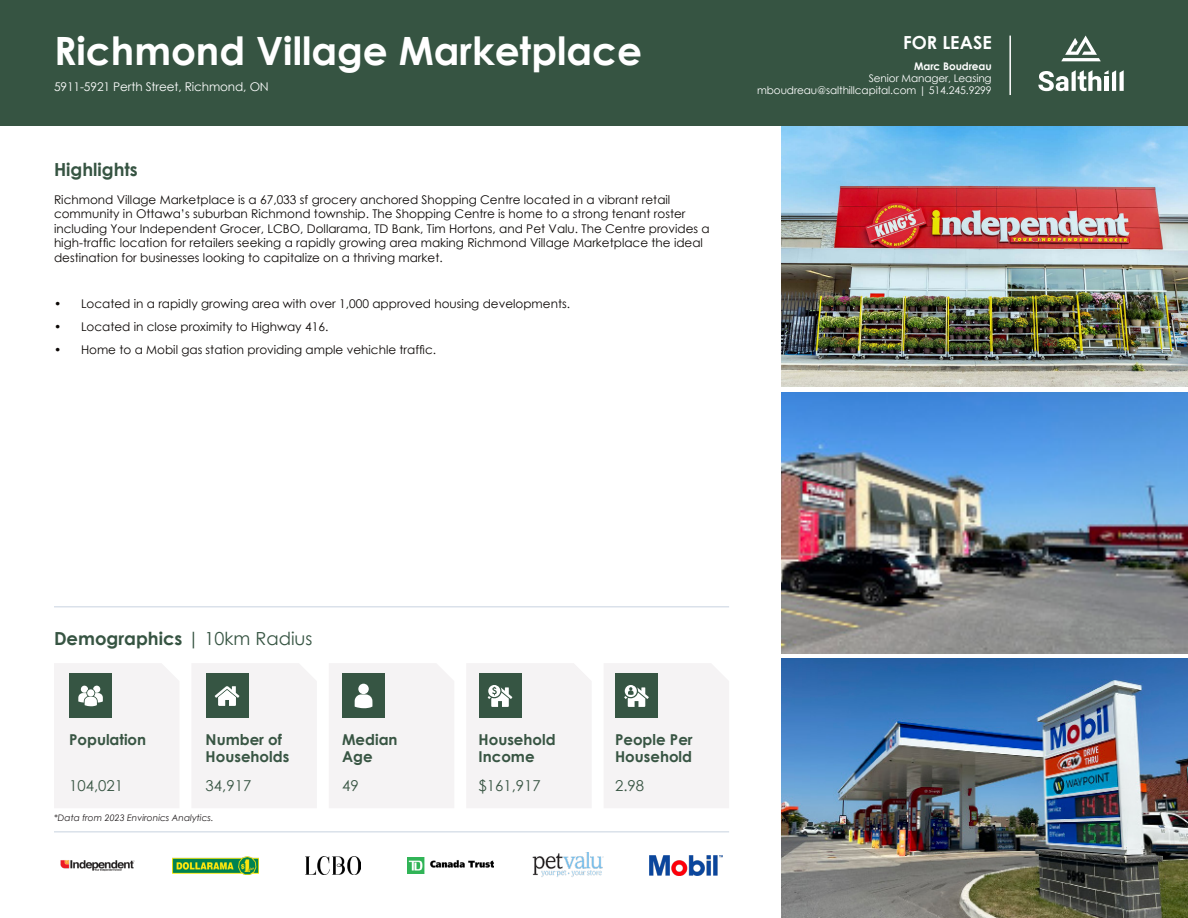
<style>
.page{position:relative;width:1188px;height:918px;background:#fff}
.page>*{position:absolute;margin:0;border:0;box-sizing:border-box;transform-origin:0 0}
.t1{font:700 39px "Century Gothic";color:#fff}
.t2{font:700 18px "Century Gothic";color:#365442}
.t3{font:700 18px "Century Gothic";color:#fff}
.PlaceName{font:700 15px/16.5px "Century Gothic";color:#385543}
.PlaceName-2{font:15px "Century Gothic";color:#385543}
.Body_Bullets{font:12px/14.4px "Century Gothic";color:#0c0806}
.t4{font:12px "Century Gothic";letter-spacing:-.01em;color:#fff}
.t5{font:10.5px "Century Gothic";letter-spacing:-.01em;color:#fff}
.t6{font:700 10.5px "Century Gothic";letter-spacing:-.01em;color:#fff}
.t7{font:italic 9px "Century Gothic";color:#231f20}
.s1{font-weight:400}
</style>
<div class="page">
<img style="left:782px;top:125px;width:406px;height:262px">
<div style="left:0;top:0;width:1188px;height:125px;background:#365442"></div>
<img style="left:782px;top:392px;width:406px;height:261px">
<img style="left:782px;top:659px;width:406px;height:259px">
<hr style="left:54px;top:831px;width:675px;height:2px;background:#dae1ea">
<hr style="left:54px;top:606px;width:675px;height:2px;background:#dae1ea">
<svg style="left:54px;top:663px;width:125px;height:145px"></svg>
<svg style="left:467px;top:663px;width:124px;height:145px"></svg>
<svg style="left:192px;top:663px;width:125px;height:145px"></svg>
<svg style="left:329px;top:663px;width:125px;height:145px"></svg>
<div style="left:358px;top:684px;width:11px;height:10px;background:#fff;border-radius:50%"></div>
<img style="left:172px;top:857px;width:86px;height:17px">
<img style="left:60px;top:860px;width:75px;height:11px">
<img style="left:305px;top:856px;width:55px;height:19px">
<img style="left:408px;top:858px;width:86px;height:15px">
<img style="left:532px;top:852px;width:72px;height:25px">
<img style="left:650px;top:855px;width:72px;height:21px">
<hr style="left:1009px;top:36px;width:2px;height:59px;background:#fff">
<svg style="left:1061px;top:36px;width:40px;height:25px"></svg>
<svg style="left:1038px;top:70px;width:86px;height:21px"></svg>
<svg style="left:604px;top:663px;width:125px;height:145px"></svg>
<p class="t1" style="left:54px;top:21px;width:590px">Richmond Village Marketplace</p>
<p class="t4" style="left:54px;top:78px;width:216px">5911-5921 Perth Street, Richmond, ON</p>
<p class="t2" style="left:54px;top:155px;width:85px">Highlights</p>
<p class="Body_Bullets" style="left:54px;top:192px;width:657px">Richmond Village Marketplace is a 67,033 sf grocery anchored Shopping Centre located in a vibrant retail community in Ottawa’s suburban Richmond township. The Shopping Centre is home to a strong tenant roster including Your Independent Grocer, LCBO, Dollarama, TD Bank, Tim Hortons, and Pet Valu. The Centre provides a high-traffic location for retailers seeking a rapidly growing area making Richmond Village Marketplace the ideal destination for businesses looking to capitalize on a thriving market.</p>
<p class="Body_Bullets" style="left:54px;top:296px;width:518px">• Located in a rapidly growing area with over 1,000 approved housing developments.</p>
<p class="Body_Bullets" style="left:54px;top:319px;width:276px">• Located in close proximity to Highway 416.</p>
<p class="Body_Bullets" style="left:54px;top:342px;width:384px">• Home to a Mobil gas station providing ample vehichle traffic.</p>
<p class="t3" style="left:903px;top:29px;width:90px">FOR LEASE</p>
<p class="t6" style="left:914px;top:58px;width:79px">Marc Boudreau</p>
<p class="t5" style="left:869px;top:70px;width:124px">Senior Manager, Leasing</p>
<p class="t5" style="left:757px;top:82px;width:236px">mboudreau@salthillcapital.com | 514.245.9299</p>
<p class="t2" style="left:54px;top:625px;width:260px">Demographics <span class="s1">| 10km Radius</span></p>
<p class="PlaceName" style="left:69px;top:731px;width:79px">Population</p>
<p class="PlaceName-2" style="left:69px;top:775px;width:56px">104,021</p>
<p class="PlaceName" style="left:206px;top:731px;width:85px">Number of<br>Households</p>
<p class="PlaceName-2" style="left:206px;top:775px;width:47px">34,917</p>
<p class="t7" style="left:54px;top:812px;width:161px">*Data from 2023 Environics Analytics.</p>
<p class="PlaceName" style="left:342px;top:731px;width:57px">Median</p>
<p class="PlaceName" style="left:342px;top:747px;width:32px">Age</p>
<p class="PlaceName-2" style="left:342px;top:775px;width:18px">49</p>
<p class="PlaceName" style="left:479px;top:731px;width:79px">Household<br>Income</p>
<p class="PlaceName-2" style="left:479px;top:775px;width:64px">$161,917</p>
<p class="PlaceName" style="left:615px;top:731px;width:79px">People Per<br>Household</p>
<p class="PlaceName-2" style="left:615px;top:775px;width:31px">2.98</p>
</div>
